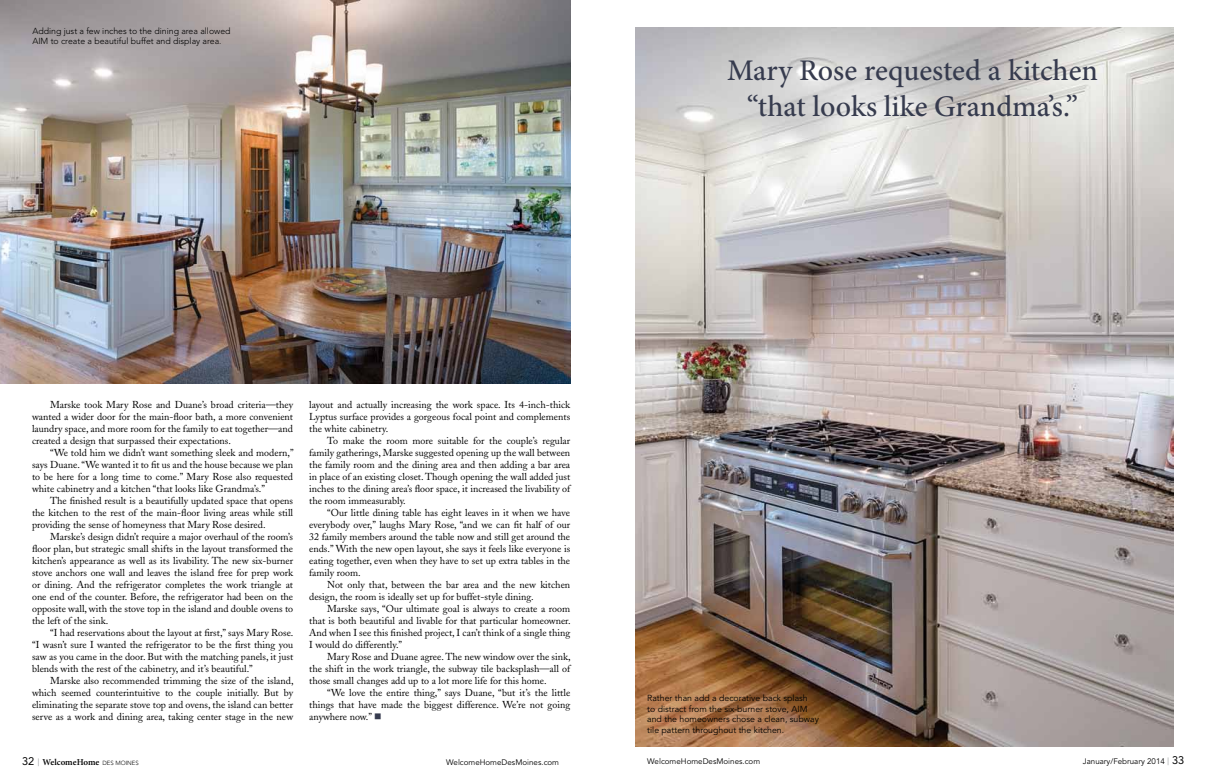
<style>
.page{position:relative;width:1206px;height:783px;background:#fff}
.page>*{position:absolute;margin:0;border:0;box-sizing:border-box;transform-origin:0 0}
.t1{font:500 30px/36px "Minion Pro";color:#363b4e;text-align:center}
.t2{font:10px/12px "Adobe Caslon";color:#000;text-align:justify}
.t3{font:600 9px "Minion Pro";color:#000}
.t4{font:8.8px/10.8px "Avenir";color:#000}
.t5{font:300 8.8px/10.8px "Avenir";color:#000}
.t6{font:8px "Avenir";color:#000}
.s1{color:#363b4e}
.s2{font-family:"Avenir";font-weight:400;font-size:11px}
.s3{font-family:"Avenir";font-weight:300;font-size:10px;color:#939598}
.s4{font-family:"Avenir";font-weight:300;font-size:6px}
.s5{font-weight:300;font-size:10px;color:#939598}
.s6{font-size:11px}
</style>
<div class="page">
<img style="left:635px;top:27px;width:539px;height:720px">
<img style="left:0;top:0;width:570px;height:383px">
<p class="t5" style="left:32px;top:25px;width:200px">Adding just a few inches to the dining area allowed<br>AIM to create a beautiful buffet and display area.</p>
<h1 class="t1" style="left:727px;top:52px;width:372px">Mary Rose requested a kitchen “that looks like Grandma’s.”</h1>
<p class="t2" style="left:32px;top:399px;width:263px;text-indent:18px">Marske took Mary Rose and Duane’s broad criteria—they wanted a wider door for the main-floor bath, a more convenient laundry space, and more room for the family to eat together—and created a design that surpassed their expectations.</p>
<p class="t2" style="left:32px;top:447px;width:263px;text-indent:18px">“We told him we didn’t want something sleek and modern,” says Duane. “We wanted it to fit us and the house because we plan to be here for a long time to come.” Mary Rose also requested white cabinetry and a kitchen “that looks like Grandma’s.”</p>
<p class="t2" style="left:32px;top:495px;width:263px;text-indent:18px">The finished result is a beautifully updated space that opens the kitchen to the rest of the main-floor living areas while still providing the sense of homeyness that Mary Rose desired.</p>
<p class="t2" style="left:32px;top:531px;width:263px;text-indent:18px">Marske’s design didn’t require a major overhaul of the room’s floor plan, but strategic small shifts in the layout transformed the kitchen’s appearance as well as its livability. The new six-burner stove anchors one wall and leaves the island free for prep work or dining. And the refrigerator completes the work triangle at one end of the counter. Before, the refrigerator had been on the opposite wall, with the stove top in the island and double ovens to the left of the sink.</p>
<p class="t2" style="left:32px;top:627px;width:263px;text-indent:18px">“I had reservations about the layout at first,” says Mary Rose. “I wasn’t sure I wanted the refrigerator to be the first thing you saw as you came in the door. But with the matching panels, it just blends with the rest of the cabinetry, and it’s beautiful.”</p>
<p class="t2" style="left:32px;top:675px;width:263px;text-indent:18px">Marske also recommended trimming the size of the island, which seemed counterintuitive to the couple initially. But by eliminating the separate stove top and ovens, the island can better serve as a work and dining area, taking center stage in the new</p>
<p class="t2" style="left:309px;top:399px;width:263px">layout and actually increasing the work space. Its 4-inch-thick Lyptus surface provides a gorgeous focal point and complements the white cabinetry.</p>
<p class="t2" style="left:309px;top:435px;width:263px;text-indent:18px">To make the room more suitable for the couple’s regular family gatherings, Marske suggested opening up the wall between the family room and the dining area and then adding a bar area in place of an existing closet. Though opening the wall added just inches to the dining area’s floor space, it increased the livability of the room immeasurably.</p>
<p class="t2" style="left:309px;top:507px;width:263px;text-indent:18px">“Our little dining table has eight leaves in it when we have everybody over,” laughs Mary Rose, “and we can fit half of our 32 family members around the table now and still get around the ends.” With the new open layout, she says it feels like everyone is eating together, even when they have to set up extra tables in the family room.</p>
<p class="t2" style="left:309px;top:579px;width:263px;text-indent:18px">Not only that, between the bar area and the new kitchen design, the room is ideally set up for buffet-style dining.</p>
<p class="t2" style="left:309px;top:603px;width:263px;text-indent:18px">Marske says, “Our ultimate goal is always to create a room that is both beautiful and livable for that particular homeowner.<br>And when I see this finished project, I can’t think of a single thing I would do differently.”</p>
<p class="t2" style="left:309px;top:651px;width:263px;text-indent:18px">Mary Rose and Duane agree. The new window over the sink, the shift in the work triangle, the subway tile backsplash—all of those small changes add up to a lot more life for this home.</p>
<p class="t2" style="left:309px;top:687px;width:263px;text-indent:18px">“We love the entire thing,” says Duane, “but it’s the little things that have made the biggest difference. We’re not going anywhere now.” <span class="s1">■</span></p>
<p class="t4" style="left:647px;top:693px;width:173px">Rather than add a decorative back splash<br>to distract from the six-burner stove, AIM and the homeowners chose a clean, subway tile pattern throughout the kitchen.</p>
<p class="t3" style="left:22px;top:756px;width:118px"><span class="s2">32</span> <span class="s3">|</span> WelcomeHome <span class="s4">DES MOINES</span></p>
<p class="t6" style="left:446px;top:758px;width:114px">WelcomeHomeDesMoines.com</p>
<p class="t6" style="left:647px;top:757px;width:114px">WelcomeHomeDesMoines.com</p>
<p class="t6" style="left:1083px;top:757px;width:103px">January/February 2014 <span class="s5">|</span> <span class="s6">33</span></p>
</div>
